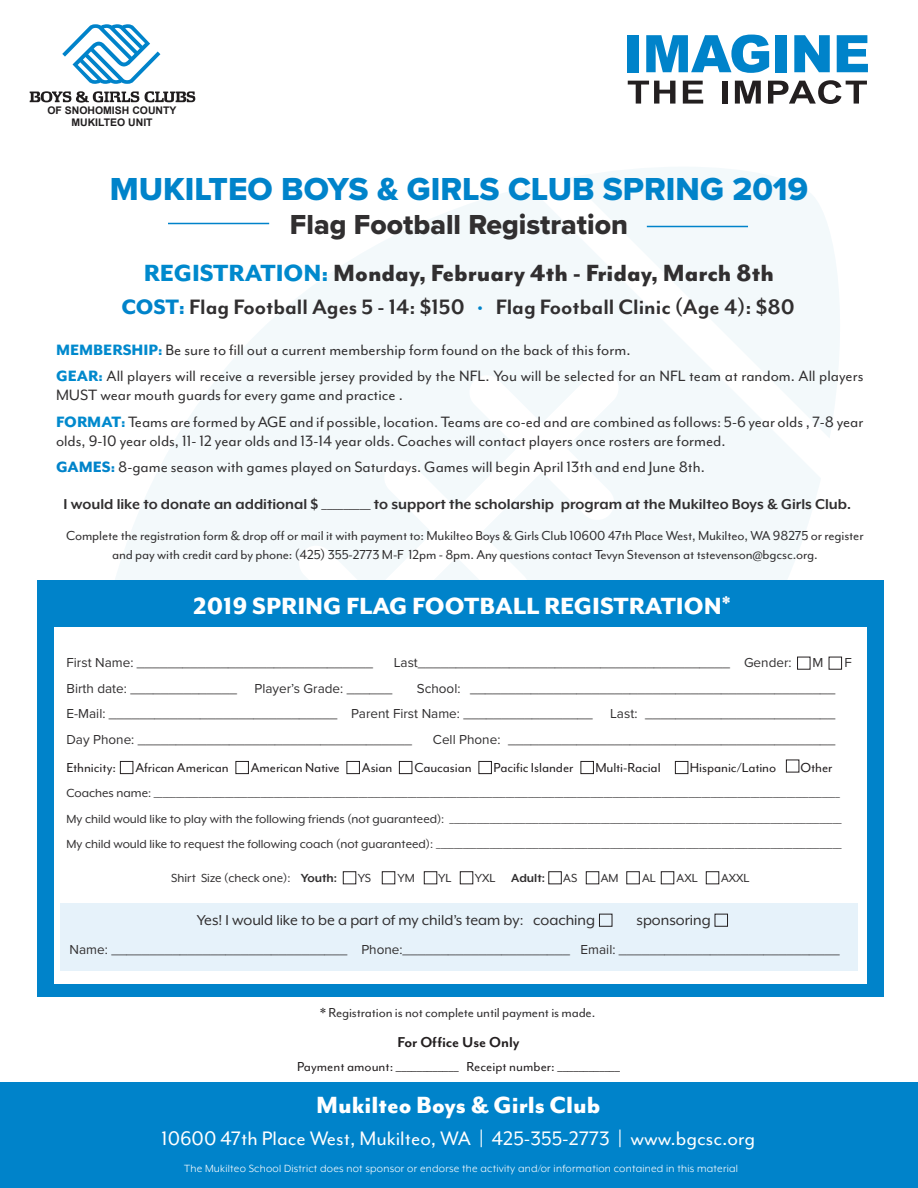
<style>
.page{position:relative;width:918px;height:1188px;background:#fff}
.page>*{position:absolute;margin:0;border:0;box-sizing:border-box;transform-origin:0 0}
.t1{font:33px "Proxima Nova Extrabld";color:#0083ca}
.t2{font:28.5px "Proxima Nova Extrabld";color:#312f30}
.t3{font:800 27px "Mr Eaves Mod OT";color:#fff}
.t4{font:800 27px "Mr Eaves Mod OT";color:#312f30}
.t5{font:700 24px "Mr Eaves Mod OT";color:#312f30}
.t6{font:22.5px "Mr Eaves Mod OT";color:#fff}
.t7{font:17.25px/19.5px "Mr Eaves Mod OT";color:#312f30}
.t8{font:700 16.5px "Mr Eaves XL Mod OT";color:#312f30}
.t9{font:16.5px "Mr Eaves XL Mod OT";color:#312f30}
.Paragraph_Style_1{font:700 16.5px "Mr Eaves Mod OT";color:#231f20}
.t10{font:15px/19.5px "Mr Eaves Mod OT";letter-spacing:-.01em;color:#312f30;text-align:center}
.Paragraph_Style_1-2{font:15px "Mr Eaves Mod OT";letter-spacing:-.005em;color:#231f20}
.t11{font:13.5px "Mr Eaves XL Mod OT";color:#312f30}
.t12{font:13.5px "Proxima Nova";color:#312f30}
.t13{font:700 13.5px "Mr Eaves XL Mod OT";color:#312f30}
.t14{font:12px "Mr Eaves XL Mod OT";letter-spacing:.02em;color:#fff}
.t15{font:700 10.5px/11.7px "Arial";color:#211e1f;text-align:center}
.s1{color:#0089cd}
.s2{font-weight:800;color:#0083ca}
.s3{font-weight:400;color:#0083ca}
.s4{font-weight:800;color:#0089cd}
.s5{font-weight:700}
.s6{font-weight:400}
</style>
<div class="page">
<svg style="left:79px;top:167px;width:772px;height:414px;fill:#f3f9fb"></svg>
<div style="left:37px;top:581px;width:847px;height:416px;background:#0083ca"></div>
<div style="left:54px;top:627px;width:812px;height:357px;background:#fff"></div>
<div style="left:61px;top:903px;width:797px;height:67px;background:#e6f2fa"></div>
<div style="left:628px;top:35px;width:11px;height:37px;background:#0083ca"></div>
<svg style="left:646px;top:35px;width:123px;height:38px"></svg>
<div style="left:776px;top:35px;width:11px;height:37px;background:#0083ca"></div>
<svg style="left:794px;top:35px;width:36px;height:37px"></svg>
<svg style="left:837px;top:35px;width:31px;height:37px"></svg>
<svg style="left:628px;top:81px;width:47px;height:23px"></svg>
<svg style="left:683px;top:81px;width:20px;height:23px"></svg>
<div style="left:722px;top:81px;width:6px;height:23px;background:#231f20"></div>
<svg style="left:735px;top:81px;width:26px;height:23px"></svg>
<svg style="left:768px;top:80px;width:99px;height:24px"></svg>
<div style="left:1px;top:1082px;width:917px;height:106px;background:#0083ca"></div>
<hr style="left:647px;top:226px;width:101px;height:1px;background:#0083ca">
<hr style="left:168px;top:223px;width:101px;height:1px;background:#0083ca">
<div style="left:120px;top:761px;width:13px;height:13px;border:1px solid #231f20"></div>
<div style="left:236px;top:761px;width:13px;height:13px;border:1px solid #231f20"></div>
<div style="left:347px;top:761px;width:13px;height:13px;border:1px solid #231f20"></div>
<div style="left:399px;top:761px;width:13px;height:13px;border:1px solid #231f20"></div>
<div style="left:479px;top:761px;width:13px;height:13px;border:1px solid #231f20"></div>
<div style="left:581px;top:761px;width:13px;height:13px;border:1px solid #231f20"></div>
<div style="left:675px;top:761px;width:13px;height:13px;border:1px solid #231f20"></div>
<div style="left:786px;top:760px;width:13px;height:12px;border:1px solid #231f20"></div>
<div style="left:797px;top:657px;width:13px;height:13px;border:1px solid #231f20"></div>
<div style="left:829px;top:657px;width:13px;height:13px;border:1px solid #231f20"></div>
<div style="left:343px;top:871px;width:13px;height:13px;border:1px solid #231f20"></div>
<div style="left:382px;top:871px;width:13px;height:13px;border:1px solid #231f20"></div>
<div style="left:424px;top:871px;width:13px;height:13px;border:1px solid #231f20"></div>
<div style="left:460px;top:871px;width:13px;height:13px;border:1px solid #231f20"></div>
<div style="left:548px;top:871px;width:14px;height:13px;border:1px solid #231f20"></div>
<div style="left:586px;top:871px;width:13px;height:13px;border:1px solid #231f20"></div>
<div style="left:626px;top:871px;width:14px;height:13px;border:1px solid #231f20"></div>
<div style="left:661px;top:871px;width:13px;height:13px;border:1px solid #231f20"></div>
<div style="left:706px;top:871px;width:13px;height:13px;border:1px solid #231f20"></div>
<div style="left:599px;top:914px;width:13px;height:13px;border:1px solid #231f20"></div>
<svg style="left:30px;top:91px;width:109px;height:12px"></svg>
<svg style="left:145px;top:91px;width:50px;height:11px"></svg>
<svg style="left:62px;top:24px;width:98px;height:60px"></svg>
<div style="left:715px;top:914px;width:13px;height:13px;border:1px solid #231f20"></div>
<p class="t15" style="left:47px;top:105px;width:131px">OF SNOHOMISH COUNTY<br>MUKILTEO UNIT</p>
<p class="t1" style="left:110px;top:164px;width:700px">MUKILTEO BOYS &amp; GIRLS CLUB SPRING 2019</p>
<p class="t2" style="left:290px;top:203px;width:340px">Flag Football Registration</p>
<p class="t4" style="left:144px;top:259px;width:632px"><span class="s1">REGISTRATION:</span> Monday, February 4th - Friday, March 8th</p>
<p class="t5" style="left:121px;top:294px;width:675px"><span class="s2">COST:</span> Flag Football Ages 5 - 14: $150 <span class="s3">•</span> Flag Football Clinic (Age 4): $80</p>
<p class="t7" style="left:56px;top:340px;width:576px"><span class="s4">MEMBERSHIP:</span> Be sure to fill out a current membership form found on the back of this form.</p>
<p class="t7" style="left:56px;top:366px;width:809px"><span class="s4">GEAR:</span> All players will receive a reversible jersey provided by the NFL. You will be selected for an NFL team at random. All players<br>MUST wear mouth guards for every game and practice .</p>
<p class="t7" style="left:56px;top:412px;width:809px"><span class="s4">FORMAT:</span> Teams are formed by AGE and if possible, location. Teams are co-ed and are combined as follows: 5-6 year olds , 7-8 year olds, 9-10 year olds, 11- 12 year olds and 13-14 year olds. Coaches will contact players once rosters are formed.</p>
<p class="t7" style="left:56px;top:458px;width:650px"><span class="s2">GAMES:</span> 8-game season with games played on Saturdays. Games will begin April 13th and end June 8th.</p>
<p class="t8" style="left:64px;top:496px;width:789px">I would like to donate an additional $ _________ to support the scholarship program at the Mukilteo Boys &amp; Girls Club.</p>
<p class="t10" style="left:66px;top:526px;width:799px">Complete the registration form &amp; drop off or mail it with payment to: Mukilteo Boys &amp; Girls Club 10600 47th Place West, Mukilteo, WA 98275 or register and pay with credit card by phone: (425) 355-2773 M-F 12pm - 8pm. Any questions contact Tevyn Stevenson at tstevenson@bgcsc.org.</p>
<p class="t3" style="left:194px;top:591px;width:539px">2019 SPRING FLAG FOOTBALL REGISTRATION<sup>*</sup></p>
<p class="t12" style="left:67px;top:653px;width:308px">First Name: _______________________________</p>
<p class="t12" style="left:394px;top:653px;width:399px">Last_________________________________________ Gender:</p>
<p class="t12" style="left:813px;top:653px;width:12px">M</p>
<p class="t12" style="left:844px;top:653px;width:9px">F</p>
<p class="t12" style="left:67px;top:678px;width:172px">Birth date: ______________</p>
<p class="t12" style="left:254px;top:678px;width:140px">Player’s Grade: ______</p>
<p class="t12" style="left:417px;top:678px;width:420px">School: ________________________________________________</p>
<p class="t12" style="left:67px;top:704px;width:528px">E-Mail: ______________________________ Parent First Name: _________________</p>
<p class="t12" style="left:610px;top:704px;width:227px">Last: _________________________</p>
<p class="t12" style="left:67px;top:729px;width:347px">Day Phone: ____________________________________</p>
<p class="t12" style="left:433px;top:729px;width:404px">Cell Phone: ___________________________________________</p>
<p class="Paragraph_Style_1-2" style="left:67px;top:759px;width:51px">Ethnicity:</p>
<p class="Paragraph_Style_1-2" style="left:135px;top:759px;width:95px">African American</p>
<p class="Paragraph_Style_1-2" style="left:251px;top:759px;width:91px">American Native</p>
<p class="Paragraph_Style_1-2" style="left:362px;top:759px;width:32px">Asian</p>
<p class="Paragraph_Style_1-2" style="left:414px;top:759px;width:59px">Caucasian</p>
<p class="Paragraph_Style_1-2" style="left:494px;top:759px;width:81px">Pacific Islander</p>
<p class="Paragraph_Style_1-2" style="left:595px;top:759px;width:67px">Multi-Racial</p>
<p class="Paragraph_Style_1-2" style="left:690px;top:759px;width:88px">Hispanic/Latino</p>
<p class="Paragraph_Style_1-2" style="left:801px;top:759px;width:34px">Other</p>
<p class="t11" style="left:67px;top:786px;width:775px">Coaches name: __________________________________________________________________________________________________________________________________________________________</p>
<p class="t11" style="left:67px;top:812px;width:777px">My child would like to play with the following friends (not guaranteed): ________________________________________________________________________________________</p>
<p class="t11" style="left:67px;top:837px;width:777px">My child would like to request the following coach (not guaranteed): ___________________________________________________________________________________________</p>
<p class="t11" style="left:171px;top:871px;width:167px">Shirt Size (check one): <span class="s5">Youth:</span></p>
<p class="t11" style="left:358px;top:871px;width:15px">YS</p>
<p class="t11" style="left:397px;top:871px;width:19px">YM</p>
<p class="t11" style="left:438px;top:871px;width:15px">YL</p>
<p class="t13" style="left:475px;top:871px;width:72px"><span class="s6">YXL</span> Adult:</p>
<p class="t11" style="left:563px;top:871px;width:16px">AS</p>
<p class="t11" style="left:601px;top:871px;width:19px">AM</p>
<p class="t11" style="left:642px;top:871px;width:15px">AL</p>
<p class="t11" style="left:677px;top:871px;width:22px">AXL</p>
<p class="t11" style="left:721px;top:871px;width:30px">AXXL</p>
<p class="t9" style="left:197px;top:912px;width:400px">Yes! I would like to be a part of my child’s team by: coaching</p>
<p class="t9" style="left:637px;top:912px;width:76px">sponsoring</p>
<p class="t12" style="left:70px;top:940px;width:772px">Name: _______________________________ Phone:______________________ Email: _____________________________</p>
<p class="t10" style="left:320px;top:1002px;width:277px">* Registration is not complete until payment is made.</p>
<p class="Paragraph_Style_1" style="left:398px;top:1033px;width:124px">For Office Use Only</p>
<p class="Paragraph_Style_1-2" style="left:297px;top:1058px;width:324px">Payment amount: ____________ Receipt number: ____________</p>
<p class="t3" style="left:316px;top:1090px;width:286px">Mukilteo Boys &amp; Girls Club</p>
<p class="t6" style="left:162px;top:1126px;width:595px">10600 47th Place West, Mukilteo, WA | 425-355-2773 | www.bgcsc.org</p>
<p class="t14" style="left:184px;top:1163px;width:555px">The Mukilteo School District does not sponsor or endorse the activity and/or information contained in this material</p>
</div>
